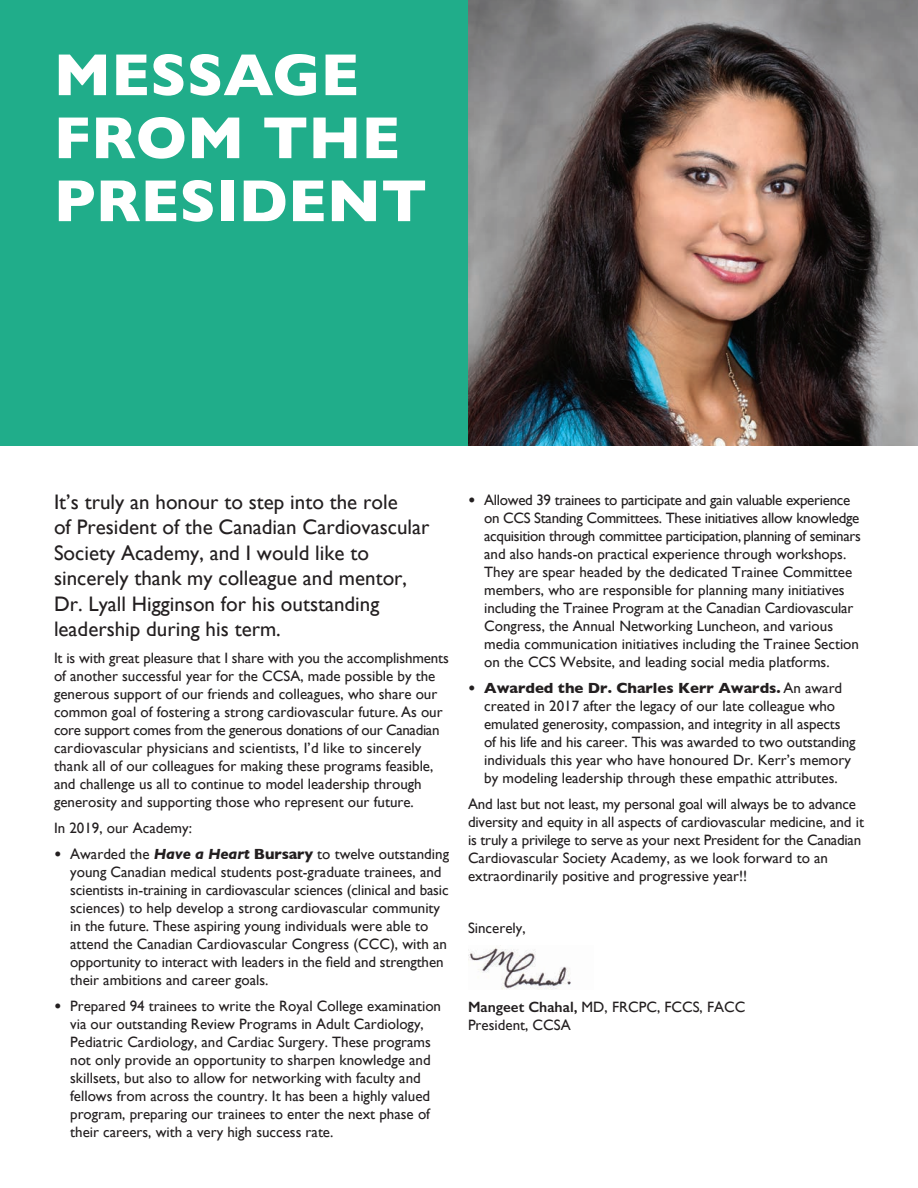
<style>
.page{position:relative;width:918px;height:1188px;background:#fff}
.page>*{position:absolute;margin:0;border:0;box-sizing:border-box;transform-origin:0 0}
.t1{font:700 60px/63px "Gill Sans";color:#fff}
.t2{font:21px/25.5px "Gill Sans";color:#231f20}
.t3{font:15px/18px "Gill Sans";color:#231f20}
.s1{font-weight:700}
.s2{font-weight:700;font-style:italic}
.s3{font-weight:600}
</style>
<div class="page">
<div style="left:0;top:0;width:918px;height:445px;background:#20ad8a"></div>
<img style="left:468px;top:0;width:450px;height:445px">
<img style="left:468px;top:948px;width:103px;height:41px">
<h1 class="t1" style="left:54px;top:48px;width:375px">MESSAGE<br>FROM THE<br>PRESIDENT</h1>
<h2 class="t2" style="left:54px;top:491px;width:377px">It’s truly an honour to step into the role<br>of President of the Canadian Cardiovascular Society Academy, and I would like to sincerely thank my colleague and mentor, Dr. Lyall Higginson for his outstanding leadership during his term.</h2>
<p class="t3" style="left:54px;top:650px;width:396px">It is with great pleasure that I share with you the accomplishments of another successful year for the CCSA, made possible by the generous support of our friends and colleagues, who share our common goal of fostering a strong cardiovascular future. As our core support comes from the generous donations of our Canadian cardiovascular physicians and scientists, I’d like to sincerely thank all of our colleagues for making these programs feasible, and challenge us all to continue to model leadership through generosity and supporting those who represent our future.</p>
<p class="t3" style="left:54px;top:820px;width:139px">In 2019, our Academy:</p>
<p class="t3" style="left:70px;top:846px;width:380px;text-indent:-16px"><span class="s1">•</span> Awarded the <span class="s2">Have a Heart</span> <span class="s1">Bursary</span> to twelve outstanding young Canadian medical students post-graduate trainees, and scientists in-training in cardiovascular sciences (clinical and basic sciences) to help develop a strong cardiovascular community in the future. These aspiring young individuals were able to attend the Canadian Cardiovascular Congress (CCC), with an opportunity to interact with leaders in the field and strengthen their ambitions and career goals.</p>
<p class="t3" style="left:70px;top:998px;width:372px;text-indent:-16px"><span class="s1">•</span> Prepared 94 trainees to write the Royal College examination via our outstanding Review Programs in Adult Cardiology, Pediatric Cardiology, and Cardiac Surgery. These programs not only provide an opportunity to sharpen knowledge and skillsets, but also to allow for networking with faculty and fellows from across the country. It has been a highly valued program, preparing our trainees to enter the next phase of their careers, with a very high success rate.</p>
<p class="t3" style="left:484px;top:492px;width:378px;text-indent:-16px"><span class="s1">•</span> Allowed 39 trainees to participate and gain valuable experience on CCS Standing Committees. These initiatives allow knowledge acquisition through committee participation, planning of seminars and also hands-on practical experience through workshops.<br>They are spear headed by the dedicated Trainee Committee members, who are responsible for planning many initiatives including the Trainee Program at the Canadian Cardiovascular Congress, the Annual Networking Luncheon, and various media communication initiatives including the Trainee Section on the CCS Website, and leading social media platforms.</p>
<p class="t3" style="left:484px;top:680px;width:373px;text-indent:-16px"><span class="s1">• Awarded the Dr. Charles Kerr Awards.</span> An award created in 2017 after the legacy of our late colleague who emulated generosity, compassion, and integrity in all aspects of his life and his career. This was awarded to two outstanding individuals this year who have honoured Dr. Kerr’s memory by modeling leadership through these empathic attributes.</p>
<p class="t3" style="left:468px;top:796px;width:398px">And last but not least, my personal goal will always be to advance diversity and equity in all aspects of cardiovascular medicine, and it is truly a privilege to serve as your next President for the Canadian Cardiovascular Society Academy, as we look forward to an extraordinarily positive and progressive year!!</p>
<p class="t3" style="left:468px;top:920px;width:59px">Sincerely,</p>
<p class="t3" style="left:468px;top:999px;width:279px"><span class="s3">Mangeet Chahal,</span> MD, FRCPC, FCCS, FACC<br>President, CCSA</p>
</div>
